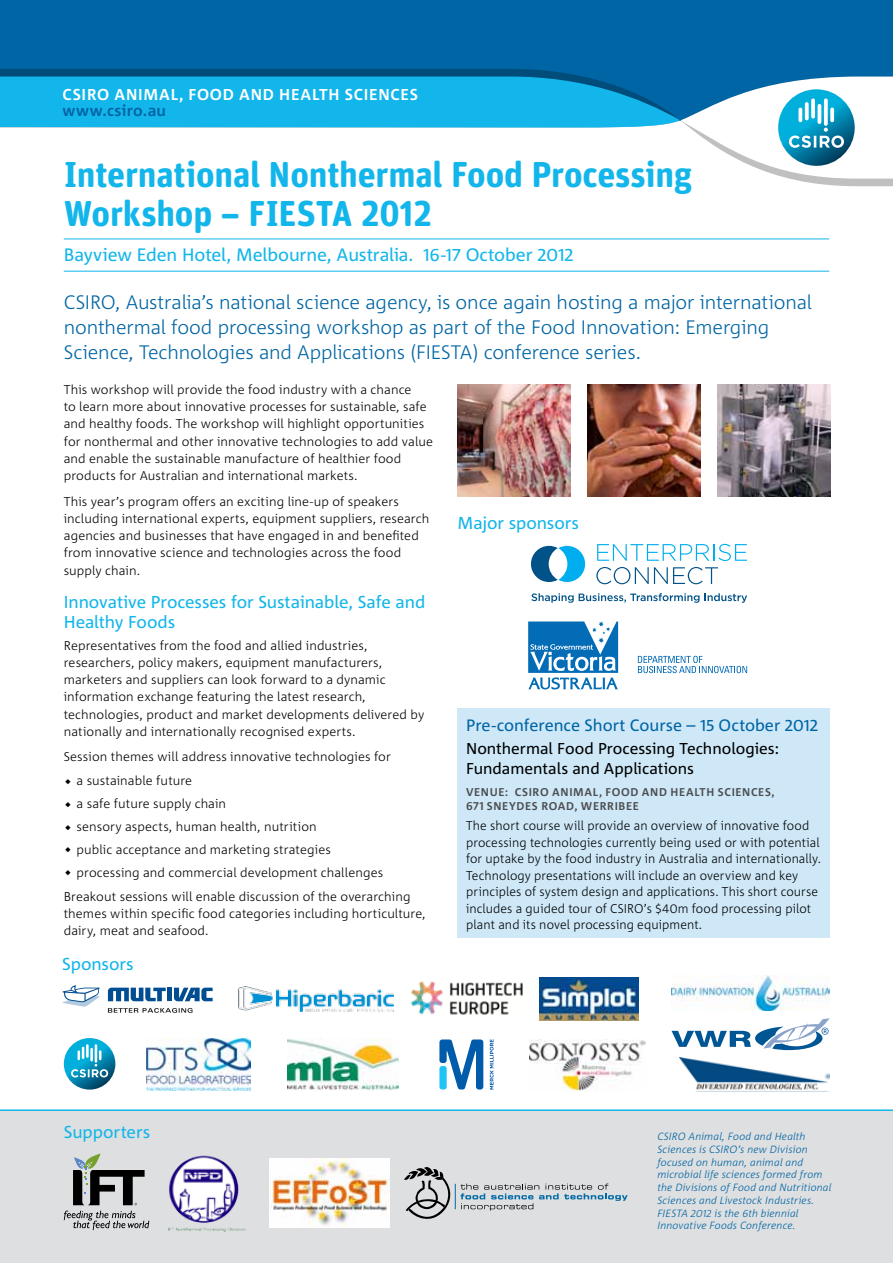
<style>
.page{position:relative;width:893px;height:1263px;background:#fff}
.page>*{position:absolute;margin:0;border:0;box-sizing:border-box;transform-origin:0 0}
.t1{font:700 36px/39.6px "Unit Rounded OT";letter-spacing:-.01em;color:#13b6ea}
.t2{font:300 19.5px/24.8px "Corpid C1";letter-spacing:-.01em;color:#0065a4}
.t3{font:18px "Corpid C1";letter-spacing:-.005em;color:#13b6ea}
.t4{font:17.25px/20.7px "Corpid C1";letter-spacing:-.005em;color:#13b6ea}
.t5{font:16.5px "Corpid C1";color:#0065a4}
.t6{font:15.75px/19.5px "Corpid C1";color:#000}
.t7{font:700 15.75px "Corpid C1";letter-spacing:.05em;color:#fff}
.t8{font:700 15.75px "Corpid C1";letter-spacing:.02em;color:#0065a4}
.t9{font:300 12.75px/17.2px "Corpid C1";letter-spacing:.005em;color:#000}
.t10{font:300 12.75px/16.5px "Corpid C1";letter-spacing:.005em;color:#000;scale:.96 1}
.t11{font:700 11.25px/13.5px "Corpid C1";letter-spacing:.055em;color:#4d4d4f}
.t12{font:italic 300 10.5px/12.8px "Corpid C1";letter-spacing:.01em;color:#0065a4}
.s1{font-size:15.3px}
</style>
<div class="page">
<div style="left:0;top:0;width:893px;height:120px;background:#0065a4"></div>
<hr style="left:64px;top:239px;width:765px;height:1px;background:#13b6ea">
<hr style="left:64px;top:271px;width:765px;height:1px;background:#13b6ea">
<div style="left:458px;top:709px;width:372px;height:229px;background:#cee8f8"></div>
<div style="left:0;top:1109px;width:893px;height:154px;background:#dedfe0"></div>
<svg style="left:404px;top:1167px;width:224px;height:52px;background:#c4c9cc"></svg>
<svg style="left:64px;top:1153px;width:85px;height:77px;background:#a1a3a2"></svg>
<img style="left:269px;top:1158px;width:120px;height:70px">
<img style="left:238px;top:986px;width:155px;height:25px">
<svg style="left:108px;top:1008px;width:85px;height:5px"></svg>
<div style="left:167px;top:988px;width:5px;height:13px;background:#004d91"></div>
<svg style="left:174px;top:988px;width:39px;height:13px"></svg>
<svg style="left:108px;top:988px;width:58px;height:13px"></svg>
<svg style="left:62px;top:986px;width:38px;height:21px"></svg>
<img style="left:146px;top:1038px;width:105px;height:52px">
<img style="left:288px;top:1038px;width:110px;height:52px">
<svg style="left:490px;top:1039px;width:4px;height:50px"></svg>
<svg style="left:439px;top:1039px;width:44px;height:50px"></svg>
<svg style="left:638px;top:656px;width:109px;height:17px"></svg>
<svg style="left:528px;top:621px;width:90px;height:68px"></svg>
<img style="left:540px;top:977px;width:98px;height:43px">
<svg style="left:671px;top:1018px;width:158px;height:32px"></svg>
<img style="left:411px;top:981px;width:112px;height:34px">
<svg style="left:597px;top:544px;width:150px;height:17px"></svg>
<svg style="left:596px;top:567px;width:122px;height:17px"></svg>
<svg style="left:531px;top:546px;width:54px;height:36px"></svg>
<svg style="left:531px;top:593px;width:216px;height:10px"></svg>
<img style="left:458px;top:384px;width:112px;height:113px">
<img style="left:587px;top:384px;width:113px;height:112px">
<img style="left:717px;top:384px;width:113px;height:113px">
<img style="left:679px;top:1058px;width:150px;height:33px">
<img style="left:529px;top:1039px;width:117px;height:52px">
<img style="left:169px;top:1153px;width:76px;height:80px">
<img style="left:672px;top:975px;width:157px;height:35px">
<svg style="left:0;top:69px;width:893px;height:117px"></svg>
<svg style="left:0;top:77px;width:893px;height:102px"></svg>
<hr style="left:818px;top:104px;width:3px;height:20px;background:#fff;border-radius:2px">
<svg style="left:805px;top:102px;width:4px;height:18px"></svg>
<svg style="left:830px;top:108px;width:4px;height:14px"></svg>
<svg style="left:798px;top:108px;width:4px;height:14px"></svg>
<svg style="left:824px;top:98px;width:4px;height:28px"></svg>
<svg style="left:811px;top:98px;width:4px;height:21px"></svg>
<svg style="left:64px;top:1038px;width:51px;height:51px"></svg>
<svg style="left:71px;top:1044px;width:37px;height:33px"></svg>
<hr style="left:86px;top:1044px;width:3px;height:14px;background:#fff">
<p class="t7" style="left:62px;top:85px;width:357px">CSIRO AN IMAL, FOOD AN D HEALTH SCIEN CES</p>
<p class="t8" style="left:62px;top:101px;width:105px">WWW.CSIRO.AU</p>
<h1 class="t1" style="left:64px;top:154px;width:630px">International Nonthermal Food Processing<br>Workshop – FIESTA 2012</h1>
<h3 class="t3" style="left:64px;top:243px;width:511px">Bayview Eden Hotel, Melbourne, Australia. 16-17 October 2012</h3>
<p class="t2" style="left:64px;top:290px;width:750px">CSIRO, Australia’s national science agency, is once again hosting a major international nonthermal food processing workshop as part of the Food Innovation: Emerging<br>Science, Technologies and Applications (FIESTA) conference series.</p>
<p class="t9" style="left:64px;top:380px;width:371px">This workshop will provide the food industry with a chance<br>to learn more about innovative processes for sustainable, safe and healthy foods. The workshop will highlight opportunities for nonthermal and other innovative technologies to add value and enable the sustainable manufacture of healthier food products for Australian and international markets.</p>
<p class="t9" style="left:64px;top:492px;width:367px">This year’s program offers an exciting line-up of speakers including international experts, equipment suppliers, research agencies and businesses that have engaged in and benefited from innovative science and technologies across the food supply chain.</p>
<h3 class="t4" style="left:64px;top:591px;width:363px">Innovative Processes for Sustainable, Safe and<br>Healthy Foods</h3>
<p class="t9" style="left:64px;top:636px;width:362px">Representatives from the food and allied industries, researchers, policy makers, equipment manufacturers, marketers and suppliers can look forward to a dynamic information exchange featuring the latest research, technologies, product and market developments delivered by nationally and internationally recognised experts.</p>
<p class="t9" style="left:64px;top:747px;width:329px">Session themes will address innovative technologies for</p>
<p class="t9" style="left:64px;top:772px;width:130px"><span class="s1">◆</span> a sustainable future</p>
<p class="t9" style="left:64px;top:795px;width:164px"><span class="s1">◆</span> a safe future supply chain</p>
<p class="t9" style="left:64px;top:818px;width:254px"><span class="s1">◆</span> sensory aspects, human health, nutrition</p>
<p class="t9" style="left:64px;top:841px;width:269px"><span class="s1">◆</span> public acceptance and marketing strategies</p>
<p class="t9" style="left:64px;top:860px;width:348px;line-height:23.7px"><span class="s1">◆</span> processing and commercial development challenges<br>Breakout sessions will enable discussion of the overarching</p>
<p class="t9" style="left:64px;top:904px;width:363px">themes within specific food categories including horticulture, dairy, meat and seafood.</p>
<h3 class="t4" style="left:458px;top:512px;width:123px">Major sponsors</h3>
<p class="t5" style="left:466px;top:715px;width:354px">Pre-conference Short Course – 15 October 2012</p>
<p class="t6" style="left:466px;top:739px;width:315px">Nonthermal Food Processing Technologies:<br>Fundamentals and Applications</p>
<p class="t11" style="left:466px;top:785px;width:310px">VENUE: CSIRO AN IMAL, FOOD AND HEALTH SCIENCES,<br>671 SNEYDES ROAD</p>
<p class="t11" style="left:574px;top:798px;width:66px">, WERRIBEE</p>
<p class="t10" style="left:466px;top:817px;width:371px">The short course will provide an overview of innovative food processing technologies currently being used or with potential for uptake by the food industry in Australia and internationally.<br>Technology presentations will include an overview and key principles of system design and applications. This short course includes a guided tour of CSIRO’s $40m food processing pilot plant and its novel processing equipment.</p>
<h3 class="t4" style="left:62px;top:953px;width:73px">Sponsors</h3>
<h3 class="t4" style="left:64px;top:1121px;width:88px">Supporters</h3>
<p class="t12" style="left:657px;top:1130px;width:176px">CSIRO Animal, Food and Health<br>Sciences is CSIRO’s new Division focused on human, animal and microbial life sciences formed from the Divisions of Food and Nutritional<br>Sciences and Livestock Industries.<br>FIESTA 2012 is the 6th biennial<br>Innovative Foods Conference.</p>
</div>
